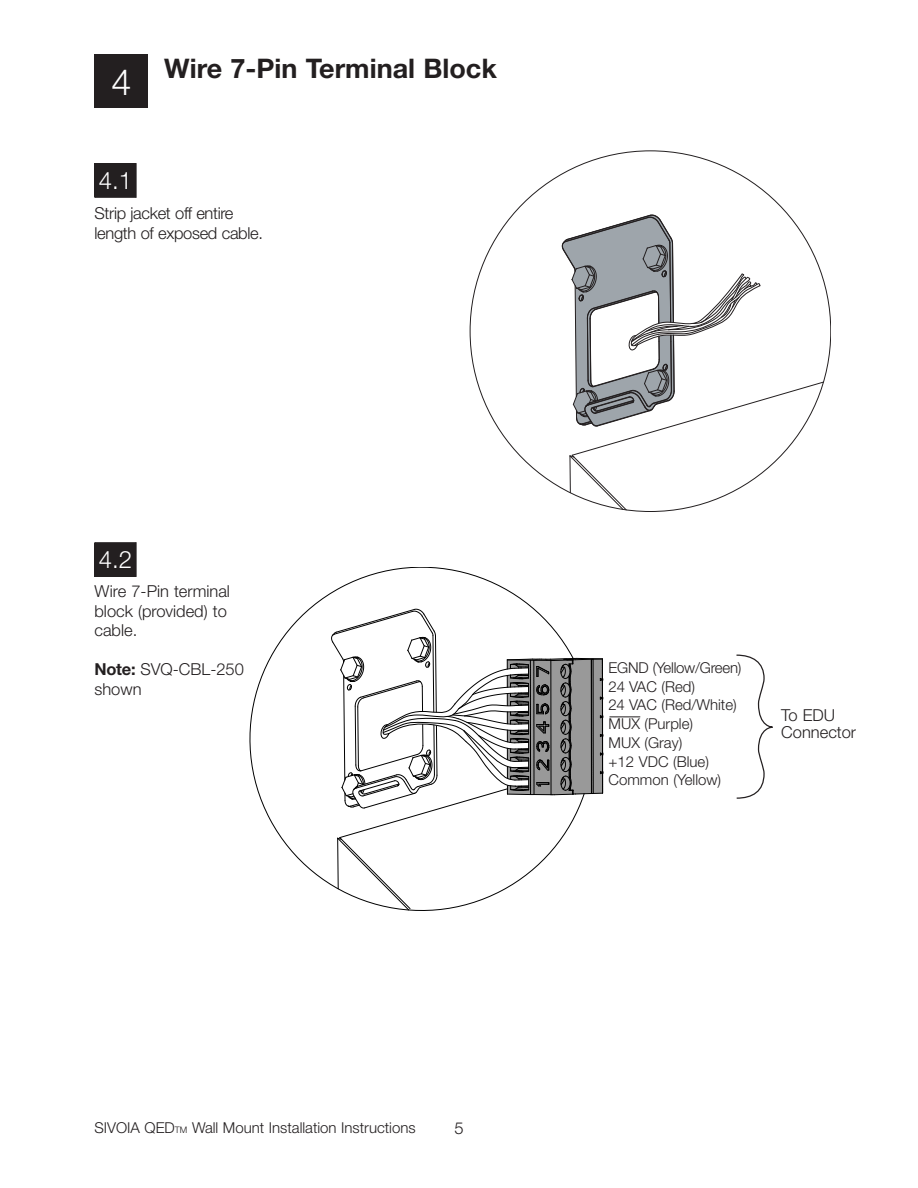
<style>
.page{position:relative;width:918px;height:1188px;background:#fff}
.page>*{position:absolute;margin:0;border:0;box-sizing:border-box;transform-origin:0 0}
.t1{font:300 36px "Helvetica Neue";color:#fff}
.t2{font:700 27px "Helvetica Neue";color:#231f20}
.t3{font:300 24px "Helvetica Neue";color:#fff}
.t4{font:300 16.5px/19.5px "Helvetica Neue";color:#231f20}
.t5{font:300 16.5px/19.5px "Helvetica Neue";letter-spacing:-.02em;color:#231f20}
.t6{font:300 15px/18.8px "Helvetica Neue";color:#231f20}
.s1{font-weight:700}
.s2{font-size:9px}
</style>
<div class="page">
<hr style="left:609px;top:716px;width:31px;height:1px;background:#231f20">
<svg style="left:736px;top:654px;width:37px;height:145px"></svg>
<div style="left:94px;top:54px;width:54px;height:54px;background:#231f20"></div>
<div style="left:95px;top:543px;width:41px;height:33px;background:#231f20"></div>
<div style="left:94px;top:542px;width:42px;height:35px;border:1px solid #231f20"></div>
<div style="left:95px;top:164px;width:41px;height:33px;background:#231f20"></div>
<div style="left:94px;top:163px;width:42px;height:35px;border:1px solid #231f20"></div>
<svg style="left:561px;top:214px;width:263px;height:297px"></svg>
<svg style="left:250px;top:567px;width:285px;height:318px"></svg>
<svg style="left:331px;top:609px;width:273px;height:302px"></svg>
<h1 class="t1" style="left:111px;top:60px;width:22px">4</h1>
<h3 class="t3" style="left:99px;top:165px;width:35px">4.1</h3>
<h2 class="t2" style="left:164px;top:58px;width:334px">Wire 7-Pin Terminal Block</h2>
<p class="t5" style="left:95px;top:204px;width:170px">Strip jacket off entire length of exposed cable.</p>
<h3 class="t3" style="left:99px;top:544px;width:35px">4.2</h3>
<p class="t4" style="left:95px;top:581px;width:137px">Wire 7-Pin terminal block (provided) to cable.</p>
<p class="t4" style="left:95px;top:659px;width:151px"><span class="s1">Note:</span> SVQ-CBL-250 shown</p>
<p class="t6" style="left:609px;top:658px;width:134px">EGND (Yellow/Green)<br>24 VAC (Red)<br>24 VAC (Red/White)<br>MUX (Purple)<br>MUX (Gray)<br>+12 VDC (Blue)<br>Common (Yellow)</p>
<p class="t4" style="left:781px;top:707px;width:76px;line-height:16.5px">To EDU<br>Connector</p>
<p class="t6" style="left:94px;top:1118px;width:323px">SIVOIA QED<span class="s2">TM</span> Wall Mount Installation Instructions</p>
<p class="t4" style="left:454px;top:1118px;width:11px">5</p>
</div>
